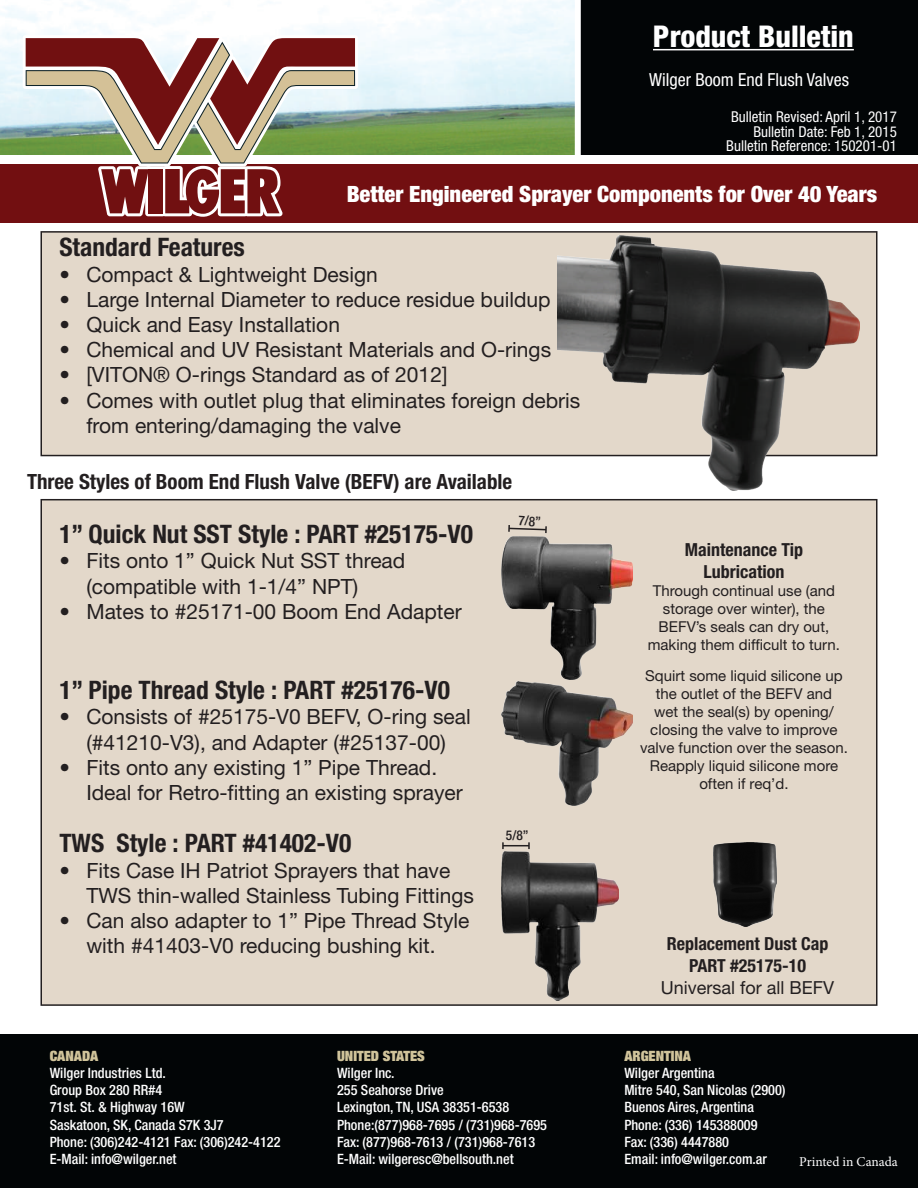
<style>
.page{position:relative;width:918px;height:1188px;background:#fff}
.page>*{position:absolute;margin:0;border:0;box-sizing:border-box;transform-origin:0 0}
.t1{font:800 condensed 30px "Helvetica Neue";color:#fff}
.t2{font:700 condensed 25.5px "Helvetica Neue";color:#231f20}
.t3{font:900 condensed 22.5px "Helvetica Neue";color:#fff}
.t4{font:21px/25.2px "Helvetica Neue";color:#231f20}
.t5{font:700 condensed 21px "Helvetica Neue";color:#231f20}
.t6{font:700 condensed 18px/21.6px "Helvetica Neue";color:#231f20;text-align:center}
.t7{font:condensed 18px "Helvetica Neue";color:#fff}
.t8{font:18px "Helvetica Neue";color:#231f20}
.t9{font:15px/18px "Helvetica Neue";color:#231f20;text-align:center}
.t10{font:condensed 15px "Helvetica Neue";color:#fff}
.t11{font:500 condensed 14.25px/17.2px "Helvetica Neue";color:#fff}
.t12{font:900 expanded 14.25px "Helvetica Neue";color:#d1c49b}
.t13{font:13.5px "Minion Pro";color:#fff}
.t14{font:500 condensed 13.5px "Helvetica Neue";color:#231f20}
</style>
<div class="page">
<img style="left:0;top:0;width:575px;height:155px">
<div style="left:578px;top:0;width:340px;height:164px;background:#020506"></div>
<hr style="left:653px;top:49px;width:201px;height:1px;background:#fff">
<div style="left:0;top:155px;width:918px;height:9px;background:#fff"></div>
<div style="left:0;top:164px;width:918px;height:58px;background:#720f11"></div>
<svg style="left:23px;top:35px;width:335px;height:182px"></svg>
<div style="left:0;top:1035px;width:918px;height:153px;background:#020506"></div>
<div style="left:575px;top:0;width:6px;height:162px;background:#fff"></div>
<div style="left:41px;top:232px;width:836px;height:224px;background:#e3d8ca"></div>
<div style="left:40px;top:231px;width:838px;height:225px;border:2px solid #231f20"></div>
<div style="left:41px;top:500px;width:836px;height:505px;background:#e3d8ca"></div>
<img style="left:557px;top:236px;width:303px;height:255px">
<img style="left:714px;top:842px;width:63px;height:85px">
<img style="left:501px;top:536px;width:132px;height:270px">
<img style="left:501px;top:852px;width:117px;height:148px">
<svg style="left:508px;top:525px;width:39px;height:8px"></svg>
<svg style="left:502px;top:842px;width:28px;height:7px"></svg>
<h1 class="t1" style="left:653px;top:17px;width:202px">Product Bulletin</h1>
<p class="t7" style="left:649px;top:69px;width:201px">Wilger Boom End Flush Valves</p>
<p class="t10" style="left:731px;top:108px;width:167px">Bulletin Revised: April 1, 2017</p>
<p class="t10" style="left:753px;top:123px;width:145px">Bulletin Date: Feb 1, 2015</p>
<p class="t10" style="left:726px;top:137px;width:172px">Bulletin Reference: 150201-01</p>
<p class="t3" style="left:347px;top:181px;width:532px">Better Engineered Sprayer Components for Over 40 Years</p>
<p class="t2" style="left:59px;top:232px;width:187px">Standard Features</p>
<p class="t4" style="left:59px;top:261px;width:320px">• Compact &amp; Lightweight Design</p>
<p class="t4" style="left:59px;top:286px;width:493px">• Large Internal Diameter to reduce residue buildup</p>
<p class="t4" style="left:59px;top:312px;width:282px">• Quick and Easy Installation</p>
<p class="t4" style="left:59px;top:337px;width:493px">• Chemical and UV Resistant Materials and O-rings</p>
<p class="t4" style="left:59px;top:362px;width:390px">• [VITON® O-rings Standard as of 2012]</p>
<p class="t4" style="left:86px;top:387px;width:495px;text-indent:-27px">• Comes with outlet plug that eliminates foreign debris from entering/damaging the valve</p>
<p class="t5" style="left:27px;top:469px;width:487px">Three Styles of Boom End Flush Valve (BEFV) are Available</p>
<p class="t2" style="left:59px;top:519px;width:415px">1” Quick Nut SST Style : PART #25175-V0</p>
<p class="t4" style="left:86px;top:548px;width:320px;text-indent:-27px">• Fits onto 1” Quick Nut SST thread (compatible with 1-1/4” NPT)</p>
<p class="t4" style="left:59px;top:598px;width:404px">• Mates to #25171-00 Boom End Adapter</p>
<p class="t2" style="left:59px;top:675px;width:392px">1” Pipe Thread Style : PART #25176-V0</p>
<p class="t4" style="left:59px;top:704px;width:413px;text-align:center">• Consists of #25175-V0 BEFV, O-ring seal (#41210-V3), and Adapter (#25137-00)</p>
<p class="t4" style="left:86px;top:754px;width:378px;text-indent:-27px">• Fits onto any existing 1” Pipe Thread.<br>Ideal for Retro-fitting an existing sprayer</p>
<p class="t2" style="left:59px;top:828px;width:293px">TWS Style : PART #41402-V0</p>
<p class="t4" style="left:86px;top:857px;width:389px;text-indent:-27px">• Fits Case IH Patriot Sprayers that have<br>TWS thin-walled Stainless Tubing Fittings</p>
<p class="t4" style="left:59px;top:908px;width:412px;text-align:center">• Can also adapter to 1” Pipe Thread Style with #41403-V0 reducing bushing kit.</p>
<p class="t14" style="left:519px;top:512px;width:24px;rotate:4deg">7/8”</p>
<p class="t14" style="left:506px;top:827px;width:24px">5/8”</p>
<p class="t12" style="left:50px;top:1046px;width:50px">CANADA</p>
<p class="t11" style="left:50px;top:1064px;width:232px">Wilger Industries Ltd.<br>Group Box 280 RR#4<br>71st. St. &amp; Highway 16W<br>Saskatoon, SK, Canada S7K 3J7<br>Phone: (306)242-4121 Fax: (306)242-4122<br>E-Mail: info@wilger.net</p>
<p class="t12" style="left:337px;top:1046px;width:89px">UNITED STATES</p>
<p class="t11" style="left:337px;top:1064px;width:212px">Wilger Inc.<br>255 Seahorse Drive<br>Lexington, TN, USA 38351-6538<br>Phone:(877)968-7695 / (731)968-7695<br>Fax: (877)968-7613 / (731)968-7613<br>E-Mail: wilgeresc@bellsouth.net</p>
<p class="t6" style="left:685px;top:539px;width:120px">Maintenance Tip<br>Lubrication</p>
<p class="t9" style="left:648px;top:581px;width:194px">Through continual use (and storage over winter), the<br>BEFV’s seals can dry out, making them difficult to turn.</p>
<p class="t9" style="left:640px;top:667px;width:209px">Squirt some liquid silicone up the outlet of the BEFV and<br>wet the seal(s) by opening/ closing the valve to improve valve function over the season.<br>Reapply liquid silicone more often if req’d.</p>
<p class="t6" style="left:667px;top:933px;width:163px">Replacement Dust Cap<br>PART #25175-10</p>
<p class="t8" style="left:661px;top:976px;width:175px">Universal for all BEFV</p>
<p class="t12" style="left:624px;top:1046px;width:68px">ARGENTINA</p>
<p class="t11" style="left:624px;top:1064px;width:163px">Wilger Argentina<br>Mitre 540, San Nicolas (2900)<br>Buenos Aires, Argentina<br>Phone: (336) 145388009<br>Fax: (336) 4447880<br>Email: info@wilger.com.ar</p>
<p class="t13" style="left:799px;top:1153px;width:100px">Printed in Canada</p>
</div>
